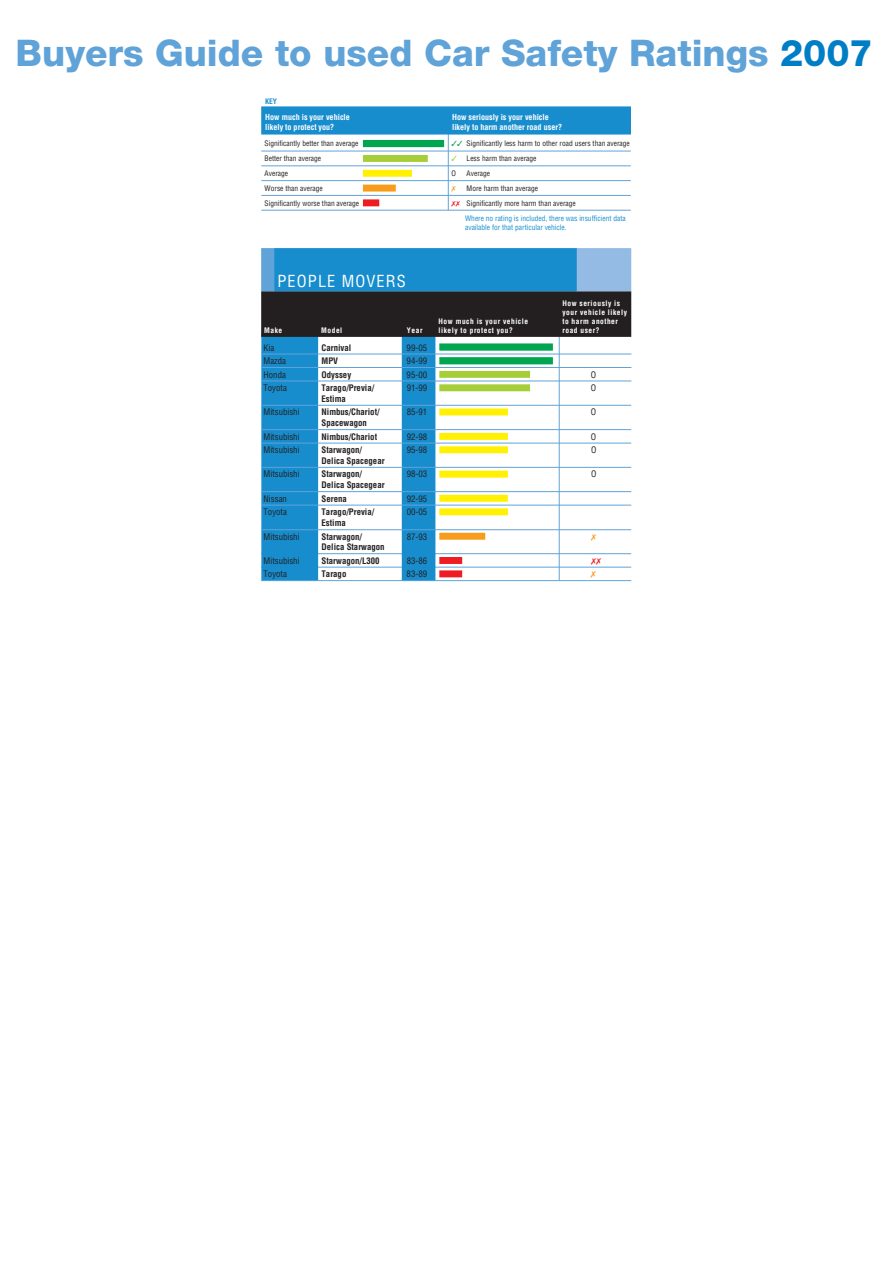
<style>
.page{position:relative;width:893px;height:1263px;background:#fff}
.page>*{position:absolute;margin:0;border:0;box-sizing:border-box;transform-origin:0 0}
.t1{font:800 36.75px "Helvetica Neue";color:#60a3d8}
.t2{font:condensed 16.2px "Helvetica";letter-spacing:.07em;color:#fff}
.t3{font:700 condensed 8.7px "Helvetica";color:#231f20}
.t4{font:condensed 8.7px "Helvetica";color:#231f20}
.t5{font:700 condensed 8.1px "Helvetica";color:#fff}
.t6{font:condensed 7.35px "Helvetica";color:#231f20}
.t7{font:condensed 7.35px/15px "Helvetica";color:#178dce}
.t8{font:700 condensed 7.35px/8.9px "Helvetica";letter-spacing:.07em;color:#fff}
.t9{font:700 condensed 7.35px "Helvetica";color:#178dce}
.s1{color:#007ec5}
.s2{color:#00a54f}
.s3{color:#a6ce39}
.s4{color:#ee1d23}
.s5{color:#231f20}
</style>
<div class="page">
<div style="left:261px;top:291px;width:370px;height:46px;background:#231f20"></div>
<div style="left:261px;top:248px;width:13px;height:43px;background:#60a3d8"></div>
<div style="left:576px;top:248px;width:55px;height:43px;background:#94bbe3"></div>
<div style="left:274px;top:248px;width:303px;height:43px;background:#178dce"></div>
<div style="left:261px;top:106px;width:370px;height:29px;background:#178dce"></div>
<svg style="left:261px;top:334px;width:371px;height:247px"></svg>
<svg style="left:261px;top:128px;width:370px;height:83px"></svg>
<p class="t1" style="left:16px;top:31px;width:859px">Buyers Guide to used Car Safety Ratings <span class="s1">2007</span></p>
<p class="t9" style="left:265px;top:96px;width:13px">KEY</p>
<p class="t5" style="left:265px;top:112px;width:86px">How much is your vehicle</p>
<p class="t5" style="left:452px;top:112px;width:98px">How seriously is your vehicle</p>
<p class="t5" style="left:265px;top:122px;width:71px">likely to protect you?</p>
<p class="t5" style="left:452px;top:122px;width:112px">likely to harm another road user?</p>
<p class="t6" style="left:265px;top:139px;width:95px">Significantly better than average</p>
<p class="t6" style="left:452px;top:139px;width:180px"><span class="s2">✓✓</span> Significantly less harm to other road users than average</p>
<p class="t6" style="left:265px;top:154px;width:58px">Better than average</p>
<p class="t6" style="left:452px;top:154px;width:86px"><span class="s3">✓</span> Less harm than average</p>
<p class="t6" style="left:265px;top:169px;width:25px">Average</p>
<p class="t6" style="left:452px;top:169px;width:6px">O</p>
<p class="t6" style="left:467px;top:169px;width:25px">Average</p>
<p class="t6" style="left:265px;top:184px;width:60px">Worse than average</p>
<p class="t6" style="left:467px;top:184px;width:73px">More harm than average</p>
<p class="t6" style="left:265px;top:199px;width:96px">Significantly worse than average</p>
<p class="t7" style="left:465px;top:196px;width:162px;text-indent:-13px"><span class="s4">✗✗</span> <span class="s5">Significantly more harm than average<br></span>Where no rating is included, there was insufficient data</p>
<p class="t7" style="left:465px;top:220px;width:103px">available for that particular vehicle.</p>
<p class="t2" style="left:277px;top:271px;width:130px">PEOPLE MOVERS</p>
<p class="t8" style="left:264px;top:326px;width:20px">Make</p>
<p class="t8" style="left:321px;top:326px;width:23px">Model</p>
<p class="t8" style="left:407px;top:326px;width:17px">Year</p>
<p class="t8" style="left:562px;top:299px;width:66px">How seriously is your vehicle likely to harm another</p>
<p class="t8" style="left:439px;top:317px;width:91px">How much is your vehicle</p>
<p class="t8" style="left:439px;top:326px;width:76px">likely to protect you?</p>
<p class="t8" style="left:562px;top:326px;width:39px">road user?</p>
<p class="t4" style="left:264px;top:342px;width:12px">Kia</p>
<p class="t3" style="left:322px;top:342px;width:31px">Carnival</p>
<p class="t4" style="left:407px;top:342px;width:22px">99-05</p>
<p class="t4" style="left:264px;top:355px;width:24px">Mazda</p>
<p class="t3" style="left:322px;top:355px;width:18px">MPV</p>
<p class="t4" style="left:407px;top:355px;width:22px">94-99</p>
<p class="t4" style="left:264px;top:369px;width:24px">Honda</p>
<p class="t3" style="left:322px;top:369px;width:31px">Odyssey</p>
<p class="t4" style="left:407px;top:369px;width:22px">95-00</p>
<p class="t4" style="left:591px;top:369px;width:7px">O</p>
<p class="t4" style="left:264px;top:382px;width:25px">Toyota</p>
<p class="t3" style="left:322px;top:382px;width:54px">Tarago/Previa/</p>
<p class="t4" style="left:407px;top:382px;width:22px">91-99</p>
<p class="t4" style="left:591px;top:382px;width:7px">O</p>
<p class="t3" style="left:322px;top:393px;width:26px">Estima</p>
<p class="t4" style="left:264px;top:407px;width:38px">Mitsubishi</p>
<p class="t3" style="left:322px;top:407px;width:60px">Nimbus/Chariot/</p>
<p class="t4" style="left:407px;top:407px;width:22px">85-91</p>
<p class="t4" style="left:591px;top:407px;width:7px">O</p>
<p class="t3" style="left:322px;top:417px;width:47px">Spacewagon</p>
<p class="t4" style="left:264px;top:431px;width:38px">Mitsubishi</p>
<p class="t3" style="left:322px;top:431px;width:57px">Nimbus/Chariot</p>
<p class="t4" style="left:407px;top:431px;width:22px">92-98</p>
<p class="t4" style="left:591px;top:431px;width:7px">O</p>
<p class="t4" style="left:264px;top:444px;width:38px">Mitsubishi</p>
<p class="t3" style="left:322px;top:444px;width:42px">Starwagon/</p>
<p class="t4" style="left:407px;top:444px;width:22px">95-98</p>
<p class="t4" style="left:591px;top:444px;width:7px">O</p>
<p class="t3" style="left:322px;top:455px;width:65px">Delica Spacegear</p>
<p class="t4" style="left:264px;top:469px;width:38px">Mitsubishi</p>
<p class="t3" style="left:322px;top:469px;width:42px">Starwagon/</p>
<p class="t4" style="left:407px;top:469px;width:22px">98-03</p>
<p class="t4" style="left:591px;top:469px;width:7px">O</p>
<p class="t3" style="left:322px;top:480px;width:65px">Delica Spacegear</p>
<p class="t4" style="left:264px;top:493px;width:25px">Nissan</p>
<p class="t3" style="left:322px;top:493px;width:27px">Serena</p>
<p class="t4" style="left:407px;top:493px;width:22px">92-95</p>
<p class="t4" style="left:264px;top:507px;width:25px">Toyota</p>
<p class="t3" style="left:322px;top:507px;width:54px">Tarago/Previa/</p>
<p class="t4" style="left:407px;top:507px;width:22px">00-05</p>
<p class="t3" style="left:322px;top:517px;width:26px">Estima</p>
<p class="t4" style="left:264px;top:531px;width:38px">Mitsubishi</p>
<p class="t3" style="left:322px;top:531px;width:42px">Starwagon/</p>
<p class="t4" style="left:407px;top:531px;width:22px">87-93</p>
<p class="t3" style="left:322px;top:542px;width:65px">Delica Starwagon</p>
<p class="t4" style="left:264px;top:555px;width:38px">Mitsubishi</p>
<p class="t3" style="left:322px;top:555px;width:60px">Starwagon/L300</p>
<p class="t4" style="left:407px;top:555px;width:22px">83-86</p>
<p class="t4" style="left:264px;top:569px;width:25px">Toyota</p>
<p class="t3" style="left:322px;top:569px;width:26px">Tarago</p>
<p class="t4" style="left:407px;top:569px;width:22px">83-89</p>
</div>
